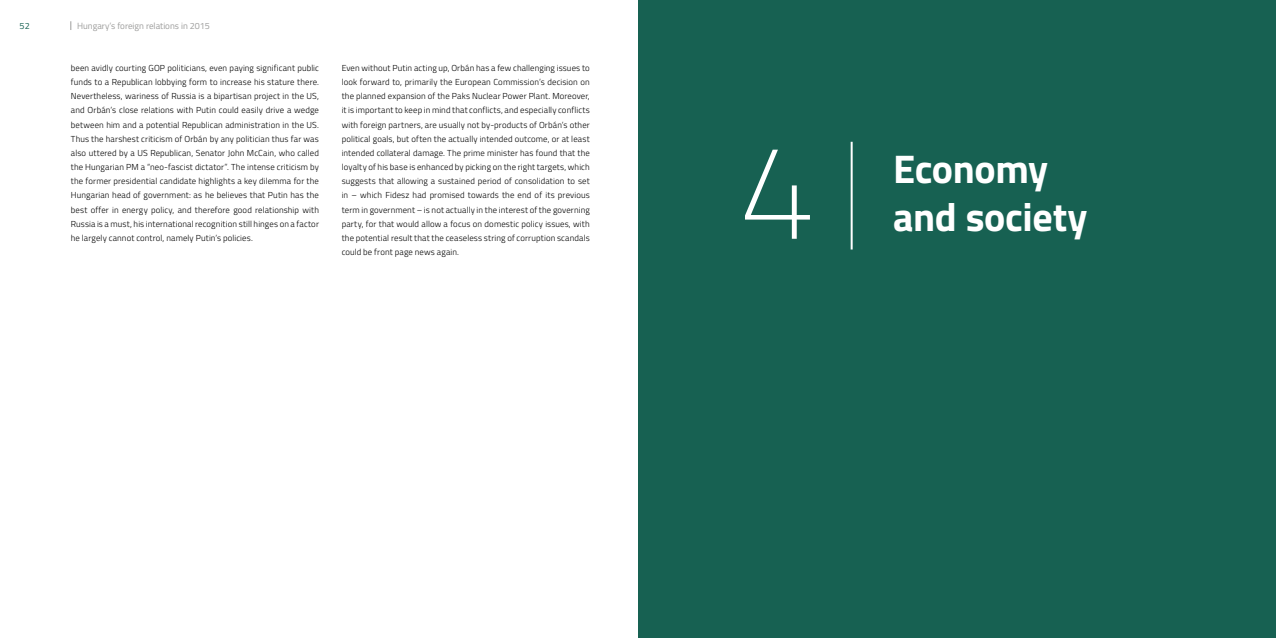
<style>
.page{position:relative;width:1276px;height:638px;background:#fff}
.page>*{position:absolute;margin:0;border:0;box-sizing:border-box;transform-origin:0 0}
.t1{font:100 135px "Titillium Web";color:#fff}
.t2{font:700 40px/48px "Titillium Web";letter-spacing:-.01em;color:#fff}
.t3{font:9px "Titillium Web";color:#9d9d9c}
.t4{font:9px "Titillium Web";color:#176152}
.t5{font:300 8.7px/14.2px "Titillium Web";letter-spacing:.015em;color:#000;text-align:justify}
</style>
<div class="page">
<div style="left:638px;top:0;width:638px;height:638px;background:#176152"></div>
<hr style="left:850px;top:142px;width:2px;height:107px;background:#fff">
<p class="t4" style="left:20px;top:19px;width:12px">52</p>
<p class="t3" style="left:77px;top:19px;width:134px">Hungary’s foreign relations in 2015</p>
<p class="t5" style="left:71px;top:60px;width:250px">been avidly courting GOP politicians, even paying significant public funds to a Republican lobbying form to increase his stature there.<br>Nevertheless, wariness of Russia is a bipartisan project in the US, and Orbán’s close relations with Putin could easily drive a wedge between him and a potential Republican administration in the US.<br>Thus the harshest criticism of Orbán by any politician thus far was also uttered by a US Republican, Senator John McCain, who called the Hungarian PM a “neo-fascist dictator”. The intense criticism by the former presidential candidate highlights a key dilemma for the Hungarian head of government: as he believes that Putin has the best offer in energy policy, and therefore good relationship with Russia is a must, his international recognition still hinges on a factor he largely cannot control, namely Putin’s policies.</p>
<p class="t5" style="left:342px;top:60px;width:250px">Even without Putin acting up, Orbán has a few challenging issues to look forward to, primarily the European Commission’s decision on the planned expansion of the Paks Nuclear Power Plant. Moreover, it is important to keep in mind that conflicts, and especially conflicts with foreign partners, are usually not by-products of Orbán’s other political goals, but often the actually intended outcome, or at least intended collateral damage. The prime minister has found that the loyalty of his base is enhanced by picking on the right targets, which suggests that allowing a sustained period of consolidation to set in – which Fidesz had promised towards the end of its previous term in government – is not actually in the interest of the governing party, for that would allow a focus on domestic policy issues, with the potential result that the ceaseless string of corruption scandals could be front page news again.</p>
<h1 class="t1" style="left:739px;top:95px;width:77px">4</h1>
<h2 class="t2" style="left:893px;top:143px;width:196px">Economy and society</h2>
</div>
